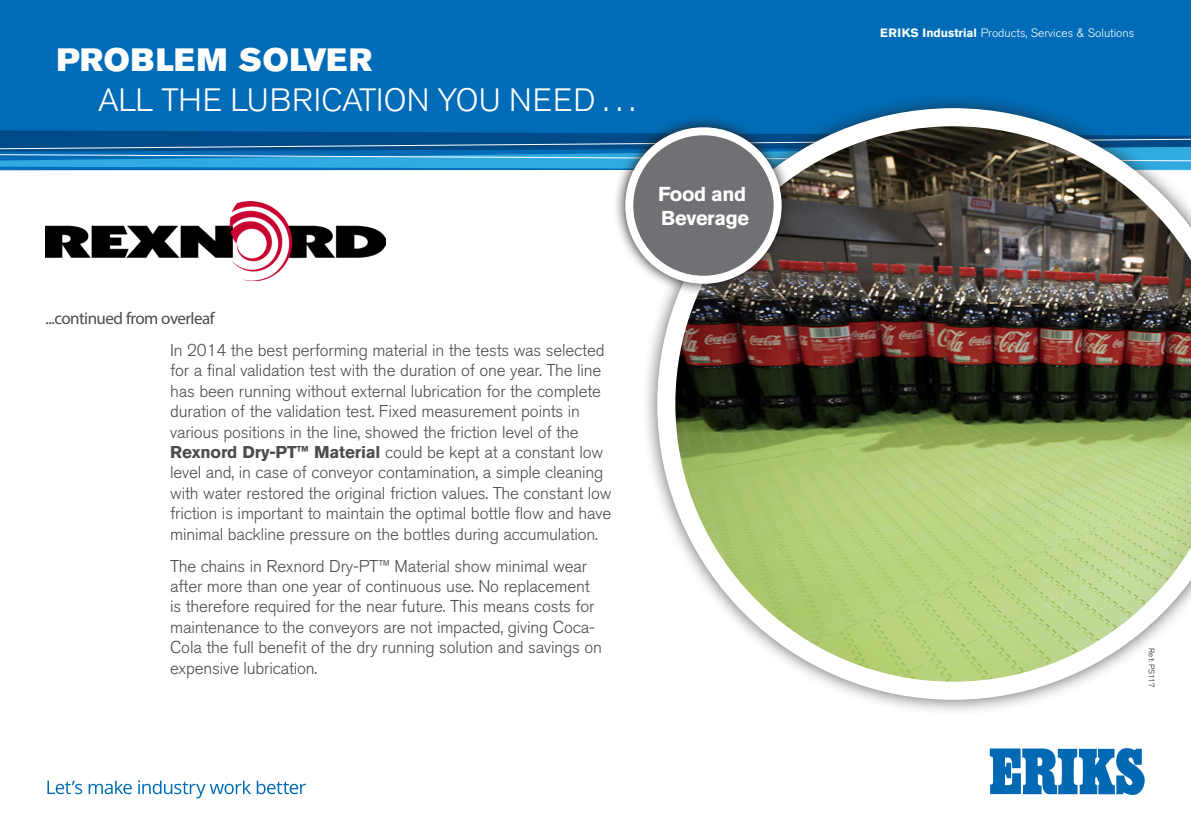
<style>
.page{position:relative;width:1191px;height:840px;background:#fff}
.page>*{position:absolute;margin:0;border:0;box-sizing:border-box;transform-origin:0 0}
.Table_Body{font:300 32px "Akzidenz Grotesk BE";letter-spacing:.01em;color:#fff}
.t1{font:32px "Akzidenz Grotesk BE Super";letter-spacing:.03em;color:#fff}
.t2{font:700 20px "Akzidenz Grotesk BE";letter-spacing:-.02em;color:#fff}
.Table_Body-2{font:300 17px/20.4px "Akzidenz Grotesk BE";letter-spacing:-.01em;color:#4b4c4d}
.Table_Body-3{font:17px "Myriad Pro";letter-spacing:-.03em;color:#4b4c4d}
.t3{font:300 12px "Akzidenz Grotesk BE";color:#fff}
.Table_Body-4{font:300 8px "Akzidenz Grotesk BE";color:#231f20}
.s1{font-weight:700}
</style>
<div class="page">
<div style="left:0;top:0;width:1191px;height:130px;background:#006cb7"></div>
<svg style="left:0;top:130px;width:613px;height:40px;background:#1974af"></svg>
<svg style="left:47px;top:780px;width:35px;height:13px"></svg>
<svg style="left:89px;top:780px;width:43px;height:13px"></svg>
<svg style="left:138px;top:780px;width:113px;height:18px"></svg>
<svg style="left:257px;top:780px;width:49px;height:13px"></svg>
<svg style="left:989px;top:748px;width:156px;height:47px"></svg>
<div style="left:640px;top:91px;width:551px;height:624px;background:#231f20;opacity:.75"></div>
<img style="left:46px;top:201px;width:339px;height:79px">
<img style="left:657px;top:108px;width:534px;height:591px">
<img style="left:613px;top:115px;width:180px;height:180px">
<div style="left:629px;top:131px;width:148px;height:148px;background:#717074;border-radius:50%"></div>
<div style="left:625px;top:127px;width:156px;height:156px;border:8px solid #fff;border-radius:50%"></div>
<h1 class="t1" style="left:57px;top:41px;width:317px">PROBLEM SOLVER</h1>
<p class="Table_Body" style="left:98px;top:82px;width:538px">ALL THE LUBRICATION YOU NEED . . .</p>
<p class="t2" style="left:658px;top:182px;width:90px">Food and</p>
<p class="t2" style="left:661px;top:206px;width:89px">Beverage</p>
<p class="Table_Body-3" style="left:45px;top:308px;width:171px">...continued from overleaf</p>
<p class="Table_Body-2" style="left:170px;top:340px;width:443px">In 2014 the best performing material in the tests was selected for a final validation test with the duration of one year. The line has been running without external lubrication for the complete duration of the validation test. Fixed measurement points in various positions in the line, showed the friction level of the <span class="s1">Rexnord Dry-PT™ Material</span> could be kept at a constant low level and, in case of conveyor contamination, a simple cleaning with water restored the original friction values. The constant low friction is important to maintain the optimal bottle flow and have minimal backline pressure on the bottles during accumulation.</p>
<p class="Table_Body-2" style="left:170px;top:555px;width:433px">The chains in Rexnord Dry-PT™ Material show minimal wear after more than one year of continuous use. No replacement is therefore required for the near future. This means costs for maintenance to the conveyors are not impacted, giving Coca-Cola the full benefit of the dry running solution and savings on expensive lubrication.</p>
<p class="t3" style="left:880px;top:27px;width:255px"><span class="s1">ERIKS Industrial</span> Products, Services &amp; Solutions</p>
<p class="Table_Body-4" style="left:1156px;top:647px;width:41px;rotate:90deg">Ref: PS117</p>
</div>
